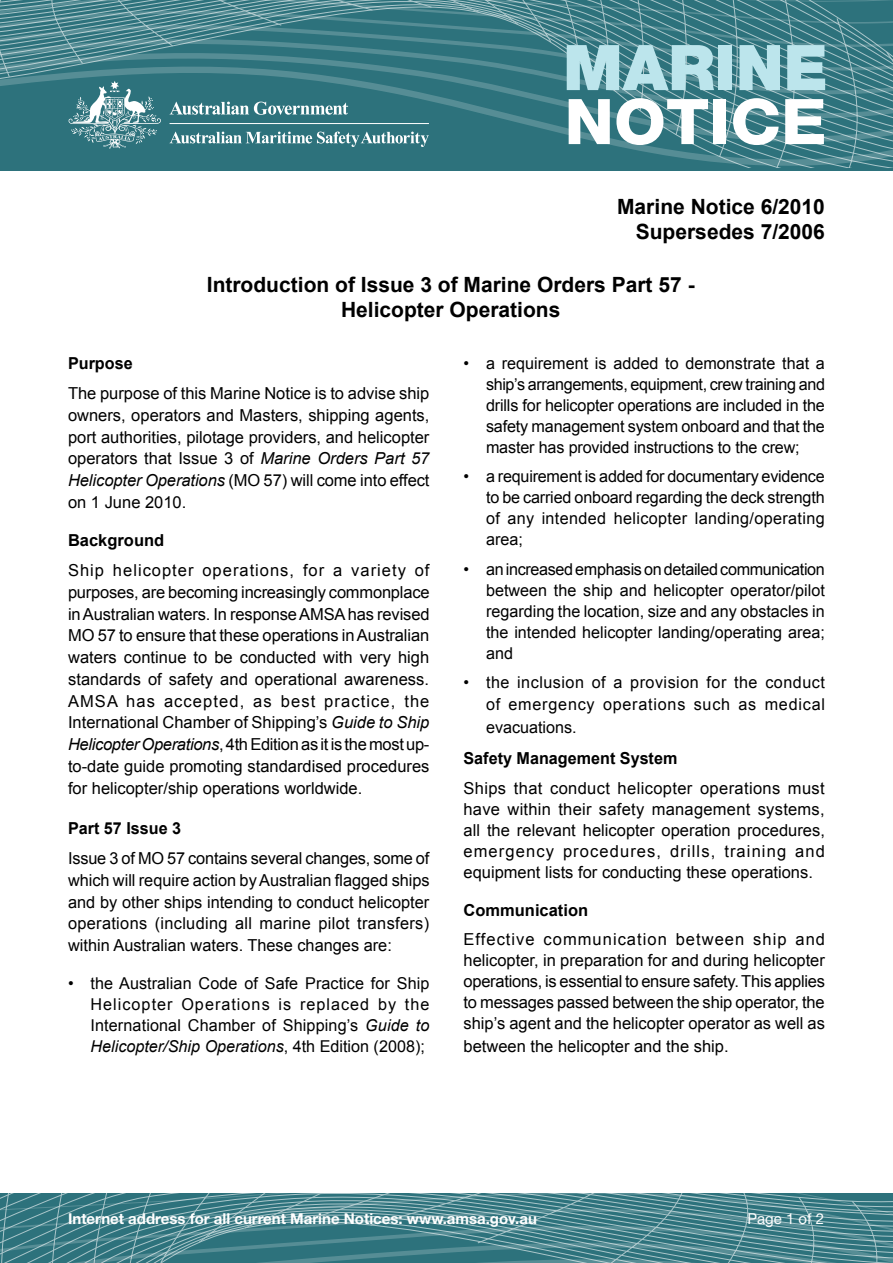
<style>
.page{position:relative;width:893px;height:1263px;background:#fff}
.page>*{position:absolute;margin:0;border:0;box-sizing:border-box;transform-origin:0 0}
.t1{font:900 63px "Helvetica Neue";color:#bce5ec}
.t2{font:800 63px "Helvetica Neue";color:#fff;scale:1.06 1}
.t3{font:700 21px/25.2px "Arial";color:#000;text-align:center}
.t4{font:16.5px/21.8px "Arial";color:#000;text-align:justify}
.t5{font:700 16.5px "Arial";color:#000}
.t6{font:16.35px/21px "Arial";letter-spacing:.01em;color:#000;text-align:justify}
.t7{font:16.35px/21px "Arial";letter-spacing:.03em;color:#000;text-align:right}
.t8{font:700 15px "Helvetica Neue";color:#fff}
.t9{font:15px "Helvetica Neue";color:#fff}
.s1{font-style:italic}
</style>
<div class="page">
<svg style="left:0;top:1193px;width:893px;height:70px;background:#4a858d"></svg>
<svg style="left:0;top:0;width:893px;height:168px;background:#428089"></svg>
<hr style="left:170px;top:123px;width:259px;height:1px;background:#fff">
<h1 class="t1" style="left:563px;top:30px;width:266px">MARINE</h1>
<h1 class="t2" style="left:564px;top:84px;width:249px">NOTICE</h1>
<p class="t3" style="left:617px;top:194px;width:209px;text-align:right">Marine Notice 6/2010<br>Supersedes 7/2006</p>
<p class="t3" style="left:207px;top:272px;width:489px">Introduction of Issue 3 of Marine Orders Part 57 -<br>Helicopter Operations</p>
<p class="t5" style="left:68px;top:354px;width:66px">Purpose</p>
<p class="t4" style="left:68px;top:382px;width:363px">The purpose of this Marine Notice is to advise ship owners, operators and Masters, shipping agents, port authorities, pilotage providers, and helicopter operators that Issue 3 of <span class="s1">Marine Orders Part 57<br>Helicopter Operations</span> (MO 57) will come into effect on 1 June 2010.</p>
<p class="t5" style="left:68px;top:531px;width:98px">Background</p>
<p class="t4" style="left:68px;top:559px;width:363px">Ship helicopter operations, for a variety of purposes, are becoming increasingly commonplace in Australian waters. In response AMSA has revised MO 57 to ensure that these operations in Australian waters continue to be conducted with very high standards of safety and operational awareness.<br>AMSA has accepted, as best practice, the International Chamber of Shipping’s <span class="s1">Guide to Ship Helicopter Operations</span>, 4th Edition as it is the most up&shy;to-date guide promoting standardised procedures for helicopter/ship operations worldwide.</p>
<p class="t5" style="left:68px;top:819px;width:115px">Part 57 Issue 3</p>
<p class="t4" style="left:68px;top:847px;width:363px">Issue 3 of MO 57 contains several changes, some of which will require action by Australian flagged ships and by other ships intending to conduct helicopter operations (including all marine pilot transfers) within Australian waters. These changes are:</p>
<p class="t6" style="left:91px;top:973px;width:340px;text-indent:-22px">• the Australian Code of Safe Practice for Ship Helicopter Operations is replaced by the International Chamber of Shipping’s <span class="s1">Guide to Helicopter/Ship Operations</span>, 4th Edition (2008);</p>
<p class="t6" style="left:486px;top:353px;width:340px;text-indent:-22px">• a requirement is added to demonstrate that a ship’s arrangements, equipment, crew training and drills for helicopter operations are included in the safety management system onboard and that the master has provided instructions to the crew;</p>
<p class="t6" style="left:486px;top:466px;width:340px;text-indent:-22px">• a requirement is added for documentary evidence to be carried onboard regarding the deck strength of any intended helicopter landing/operating area;</p>
<p class="t6" style="left:486px;top:559px;width:340px;text-indent:-22px">• an increased emphasis on detailed communication between the ship and helicopter operator/pilot regarding the location, size and any obstacles in the intended helicopter landing/operating area; and</p>
<p class="t7" style="left:463px;top:672px;width:363px">• the inclusion of a provision for the conduct of emergency operations such as medical</p>
<p class="t6" style="left:486px;top:716px;width:92px">evacuations.</p>
<p class="t5" style="left:463px;top:749px;width:215px">Safety Management System</p>
<p class="t4" style="left:463px;top:777px;width:363px;line-height:21px">Ships that conduct helicopter operations must have within their safety management systems, all the relevant helicopter operation procedures, emergency procedures, drills, training and equipment lists for conducting these operations.</p>
<p class="t5" style="left:463px;top:901px;width:126px">Communication</p>
<p class="t4" style="left:463px;top:929px;width:363px;line-height:21px">Effective communication between ship and helicopter, in preparation for and during helicopter operations, is essential to ensure safety. This applies to messages passed between the ship operator, the ship’s agent and the helicopter operator as well as</p>
<p class="t4" style="left:463px;top:1036px;width:267px">between the helicopter and the ship.</p>
<p class="t8" style="left:68px;top:1209px;width:470px">Internet address for all current Marine Notices: www.amsa.gov.au</p>
<p class="t9" style="left:747px;top:1209px;width:78px">Page 1 of 2</p>
</div>
